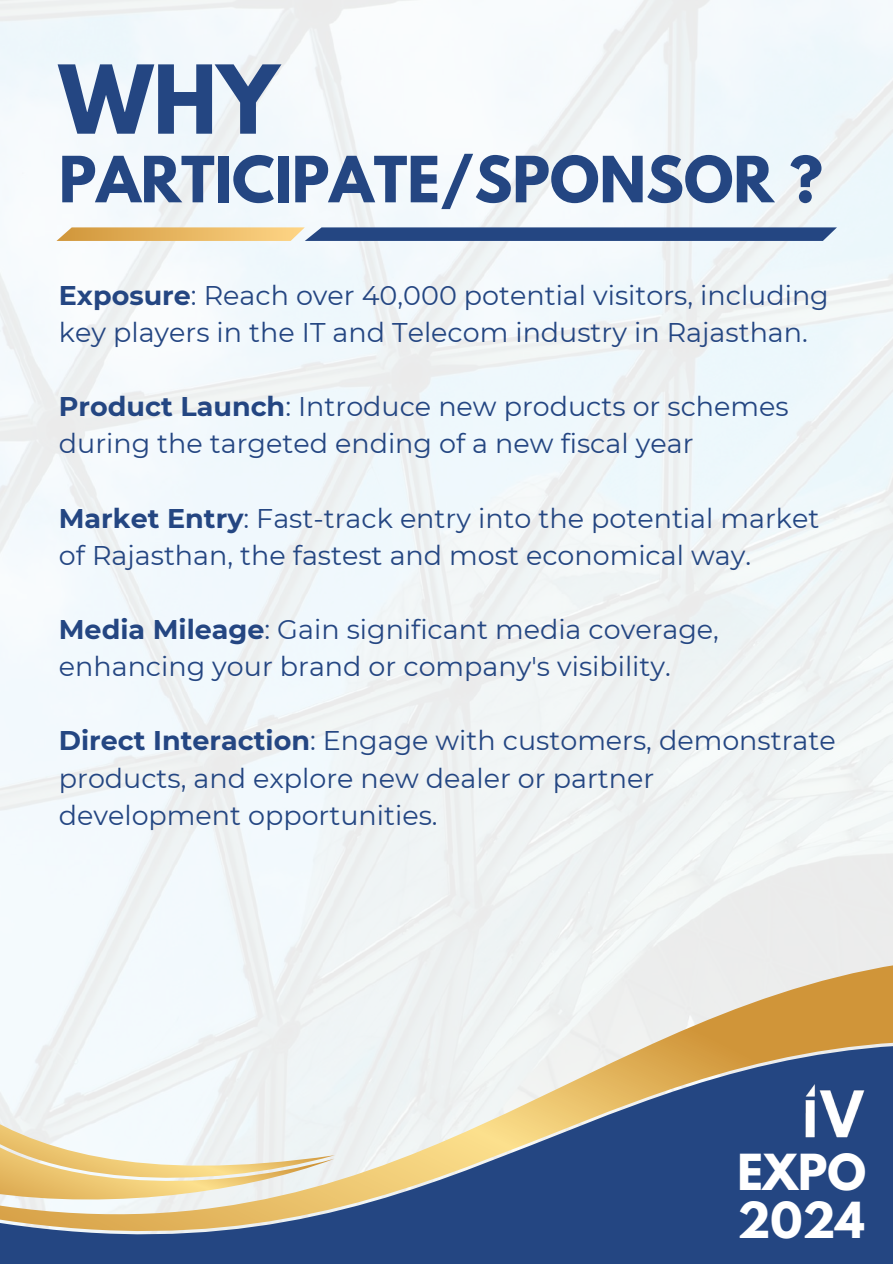
<style>
.page{position:relative;width:893px;height:1264px;background:#fff}
.page>*{position:absolute;margin:0;border:0;box-sizing:border-box;transform-origin:0 0}
.t1{font:700 84px "League Spartan";color:#244682}
.t2{font:700 56.4px "League Spartan";color:#244682}
.t3{font:700 43.95px/48.6px "League Spartan";color:#fff}
.t4{font:27px/37.2px "Montserrat";color:#244682}
.s1{font-weight:700}
</style>
<div class="page">
<svg style="left:56px;top:227px;width:780px;height:14px"></svg>
<svg style="left:0;top:959px;width:892px;height:85px;fill:#eef1f2"></svg>
<svg style="left:0;top:1044px;width:892px;height:219px;fill:#244682"></svg>
<svg style="left:0;top:1100px;width:335px;height:112px"></svg>
<img style="left:797px;top:1074px;width:73px;height:73px">
<h1 class="t1" style="left:59px;top:58px;width:221px">WHY</h1>
<h2 class="t2" style="left:59px;top:151px;width:765px">PARTICIPATE/SPONSOR ?</h2>
<p class="t4" style="left:59px;top:276px;width:771px"><span class="s1">Exposure</span>: Reach over 40,000 potential visitors, including key players in the IT and Telecom industry in Rajasthan.</p>
<p class="t4" style="left:59px;top:388px;width:731px"><span class="s1">Product Launch</span>: Introduce new products or schemes during the targeted ending of a new fiscal year</p>
<p class="t4" style="left:59px;top:499px;width:762px"><span class="s1">Market Entry</span>: Fast-track entry into the potential market of Rajasthan, the fastest and most economical way.</p>
<p class="t4" style="left:59px;top:610px;width:661px"><span class="s1">Media Mileage</span>: Gain significant media coverage, enhancing your brand or company's visibility.</p>
<p class="t4" style="left:59px;top:722px;width:778px"><span class="s1">Direct Interaction</span>: Engage with customers, demonstrate products, and explore new dealer or partner development opportunities.</p>
<h3 class="t3" style="left:737px;top:1153px;width:130px">EXPO<br>2024</h3>
</div>
